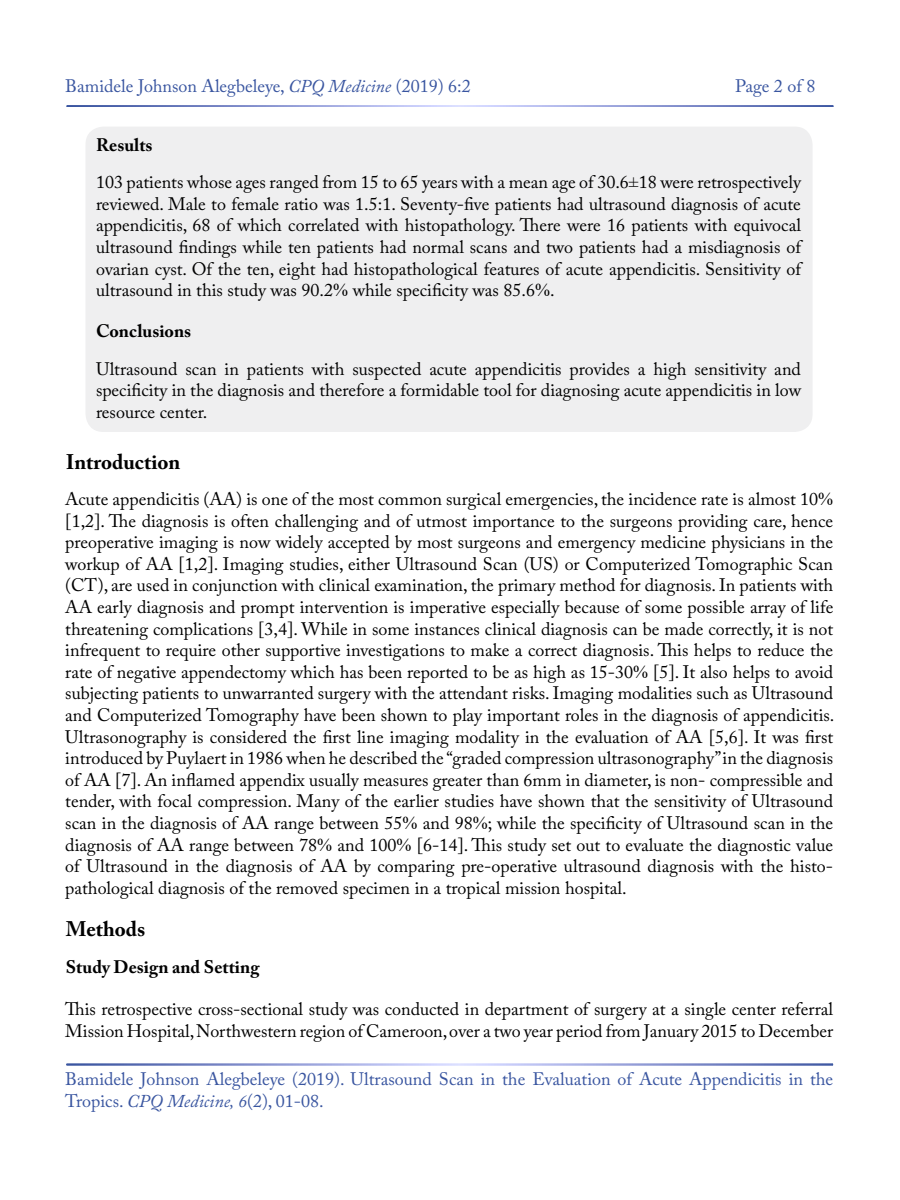
<style>
.page{position:relative;width:900px;height:1200px;background:#fff}
.page>*{position:absolute;margin:0;border:0;box-sizing:border-box;transform-origin:0 0}
.t1{font:700 21px "Adobe Caslon Pro";color:#000}
.t2{font:18px/21.6px "Adobe Caslon Pro";color:#000;text-align:justify}
.t3{font:18px/21.6px "Adobe Caslon Pro";color:#3955a0}
.t4{font:700 18px "Adobe Caslon Pro";color:#000}
.s1{font-style:italic}
.s2{font-family:"Times New Roman"}
</style>
<div class="page">
<div style="left:86px;top:127px;width:727px;height:305px;background:#efeff0;border-radius:18px"></div>
<p class="t3" style="left:65px;top:75px;width:407px">Bamidele Johnson Alegbeleye, <span class="s1">CPQ Medicine</span> (2019) 6:2</p>
<p class="t3" style="left:735px;top:75px;width:82px">Page 2 of 8</p>
<p class="t4" style="left:96px;top:134px;width:58px">Results</p>
<p class="t2" style="left:96px;top:171px;width:707px">103 patients whose ages ranged from 15 to 65 years with a mean age of 30.6<span class="s2">±</span>18 were retrospectively reviewed. Male to female ratio was 1.5:1. Seventy-five patients had ultrasound diagnosis of acute appendicitis, 68 of which correlated with histopathology. There were 16 patients with equivocal ultrasound findings while ten patients had normal scans and two patients had a misdiagnosis of ovarian cyst. Of the ten, eight had histopathological features of acute appendicitis. Sensitivity of ultrasound in this study was 90.2<span class="s2">%</span> while specificity was 85.6<span class="s2">%</span>.</p>
<p class="t4" style="left:96px;top:320px;width:97px">Conclusions</p>
<p class="t2" style="left:96px;top:358px;width:707px">Ultrasound scan in patients with suspected acute appendicitis provides a high sensitivity and specificity in the diagnosis and therefore a formidable tool for diagnosing acute appendicitis in low resource center.</p>
<p class="t1" style="left:66px;top:449px;width:116px">Introduction</p>
<p class="t2" style="left:65px;top:488px;width:771px">Acute appendicitis (AA) is one of the most common surgical emergencies, the incidence rate is almost 10<span class="s2">% </span>[1,2]. The diagnosis is often challenging and of utmost importance to the surgeons providing care, hence preoperative imaging is now widely accepted by most surgeons and emergency medicine physicians in the workup of AA [1,2]. Imaging studies, either Ultrasound Scan (US) or Computerized Tomographic Scan (CT), are used in conjunction with clinical examination, the primary method for diagnosis. In patients with AA early diagnosis and prompt intervention is imperative especially because of some possible array of life threatening complications [3,4]. While in some instances clinical diagnosis can be made correctly, it is not infrequent to require other supportive investigations to make a correct diagnosis. This helps to reduce the rate of negative appendectomy which has been reported to be as high as 15-30<span class="s2">%</span> [5]. It also helps to avoid subjecting patients to unwarranted surgery with the attendant risks. Imaging modalities such as Ultrasound and Computerized Tomography have been shown to play important roles in the diagnosis of appendicitis.<br>Ultrasonography is considered the first line imaging modality in the evaluation of AA [5,6]. It was first introduced by Puylaert in 1986 when he described the “graded compression ultrasonography” in the diagnosis of AA [7]. An inflamed appendix usually measures greater than 6mm in diameter, is non- compressible and tender, with focal compression. Many of the earlier studies have shown that the sensitivity of Ultrasound scan in the diagnosis of AA range between 55<span class="s2">%</span> and 98<span class="s2">%</span>; while the specificity of Ultrasound scan in the diagnosis of AA range between 78<span class="s2">%</span> and 100<span class="s2">%</span> [6-14]. This study set out to evaluate the diagnostic value of Ultrasound in the diagnosis of AA by comparing pre-operative ultrasound diagnosis with the histo&shy;pathological diagnosis of the removed specimen in a tropical mission hospital.</p>
<p class="t1" style="left:66px;top:917px;width:81px">Methods</p>
<p class="t4" style="left:66px;top:956px;width:195px">Study Design and Setting</p>
<p class="t2" style="left:65px;top:998px;width:770px">This retrospective cross-sectional study was conducted in department of surgery at a single center referral<br>Mission Hospital, Northwestern region of Cameroon, over a two year period from January 2015 to December</p>
<p class="t3" style="left:65px;top:1068px;width:769px">Bamidele Johnson Alegbeleye (2019). Ultrasound Scan in the Evaluation of Acute Appendicitis in the<br>Tropics. <span class="s1">CPQ Medicine, 6</span>(2), 01-08.</p>
</div>
